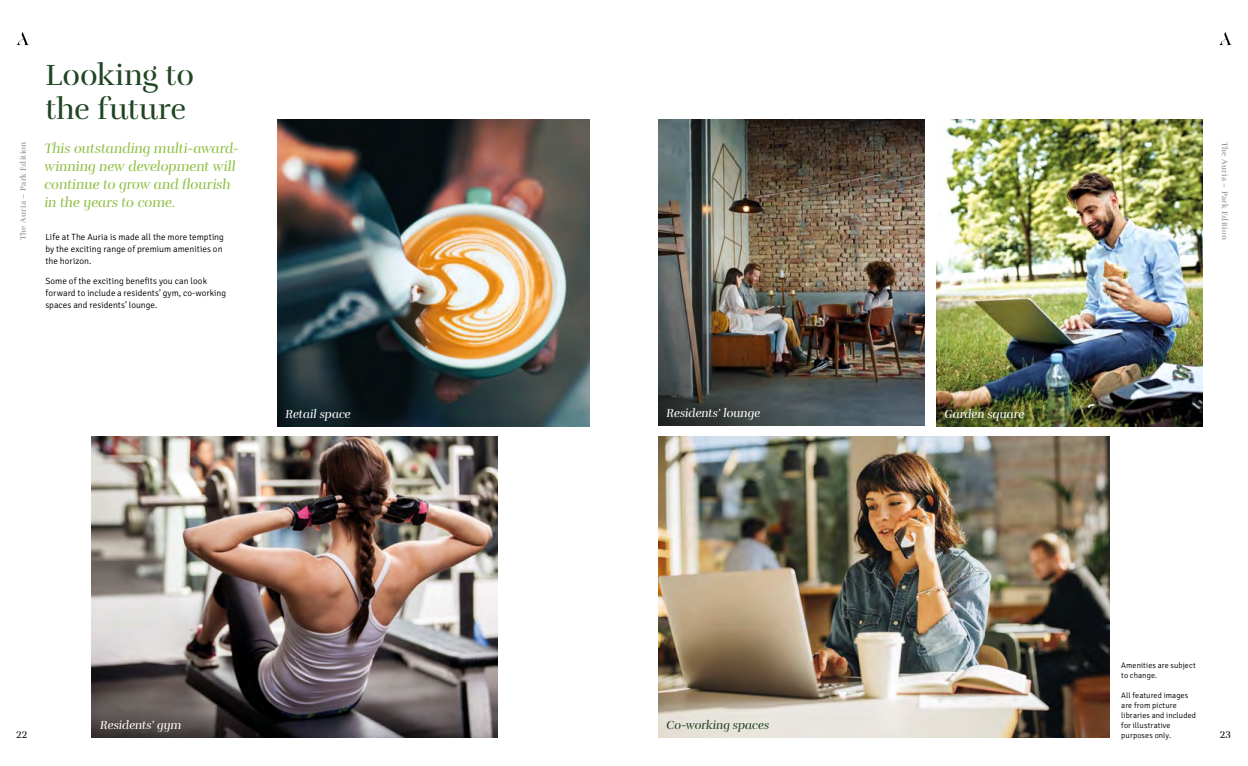
<style>
.page{position:relative;width:1248px;height:766px;background:#fff}
.page>*{position:absolute;margin:0;border:0;box-sizing:border-box;transform-origin:0 0}
.t1{font:30px/34px "Rufina Stencil Alt 01 Regular";letter-spacing:.005em;color:#214522}
.t2{font:14px/18px "Rufina Stencil Regular Italic";letter-spacing:-.01em;color:#8fc043}
.t3{font:12px "Rufina Stencil Regular Italic";letter-spacing:-.005em;color:#fff}
.t4{font:12px "Rufina Stencil Regular Italic";letter-spacing:-.005em;color:#214522}
.t5{font:10px "Rufina Stencil Regular";color:#000}
.t6{font:300 9px/12px "Signika";letter-spacing:.005em;color:#000}
.t7{font:300 8px/10px "Signika";letter-spacing:.01em;color:#000}
.t8{font:8px "Rufina Stencil Regular";letter-spacing:.04em;color:#878787}
</style>
<div class="page">
<img style="left:936px;top:119px;width:266px;height:307px">
<img style="left:277px;top:119px;width:313px;height:307px">
<img style="left:92px;top:437px;width:405px;height:300px">
<img style="left:658px;top:437px;width:451px;height:300px">
<img style="left:658px;top:119px;width:266px;height:306px">
<svg style="left:1219px;top:32px;width:12px;height:13px"></svg>
<svg style="left:17px;top:32px;width:12px;height:13px"></svg>
<h1 class="t1" style="left:45px;top:58px;width:150px">Looking to the future</h1>
<h2 class="t2" style="left:44px;top:139px;width:196px">This outstanding multi-award&shy;winning new development will continue to grow and flourish in the years to come.</h2>
<p class="t8" style="left:18px;top:240px;width:100px;rotate:-90deg">The Auria – Park Edition</p>
<p class="t8" style="left:1229px;top:142px;width:100px;rotate:90deg">The Auria – Park Edition</p>
<p class="t6" style="left:45px;top:230px;width:180px">Life at The Auria is made all the more tempting by the exciting range of premium amenities on the horizon.</p>
<p class="t6" style="left:45px;top:274px;width:182px">Some of the exciting benefits you can look forward to include a residents’ gym, co-working spaces and residents’ lounge.</p>
<h3 class="t3" style="left:285px;top:406px;width:67px">Retail space</h3>
<h3 class="t3" style="left:666px;top:405px;width:95px">Residents’ lounge</h3>
<h3 class="t3" style="left:944px;top:406px;width:81px">Garden square</h3>
<p class="t7" style="left:1121px;top:659px;width:76px">Amenities are subject to change.</p>
<p class="t7" style="left:1121px;top:689px;width:76px">All featured images are from picture libraries and included for illustrative</p>
<h3 class="t4" style="left:666px;top:717px;width:104px">Co-working spaces</h3>
<h3 class="t3" style="left:100px;top:717px;width:83px">Residents’ gym</h3>
<p class="t5" style="left:16px;top:728px;width:13px">22</p>
<p class="t7" style="left:1121px;top:729px;width:51px">purposes only.</p>
<p class="t5" style="left:1219px;top:728px;width:13px">23</p>
</div>
